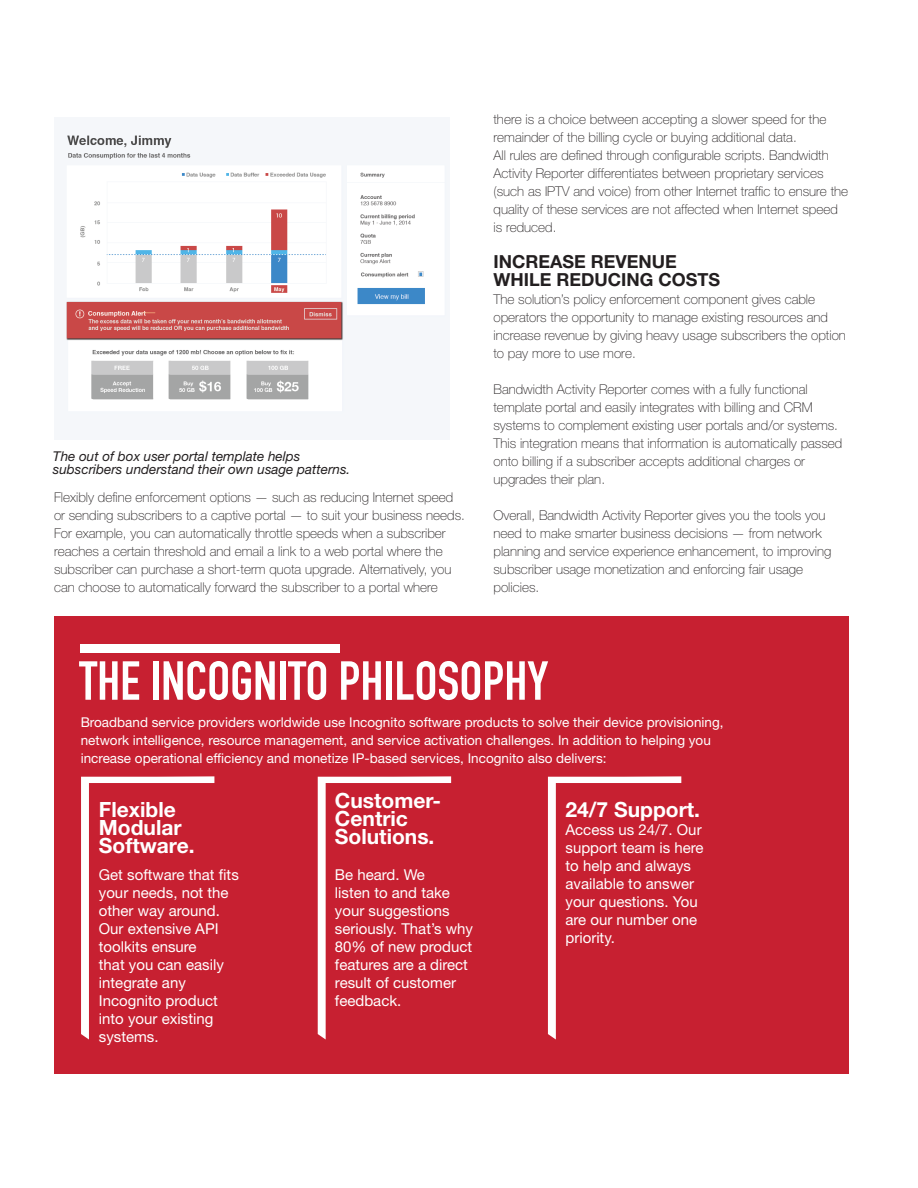
<style>
.page{position:relative;width:918px;height:1188px;background:#fff}
.page>*{position:absolute;margin:0;border:0;box-sizing:border-box;transform-origin:0 0}
.t1{font:54px "DIN Engschrift Std";color:#fff}
.t2{font:700 21px/18px "Helvetica Neue LT Std";color:#fff}
.t3{font:700 18px "Helvetica Neue LT Std";color:#231f20}
.t4{font:15px/18px "Helvetica Neue LT Std";color:#fff}
.t5{font:100 13.5px/18px "Helvetica Neue LT Std";color:#231f20}
.t6{font:13.5px/18px "Helvetica Neue LT Std";color:#fff}
.t7{font:italic 13.5px "Helvetica Neue LT Std";color:#231f20}
</style>
<div class="page">
<img style="left:66px;top:135px;width:381px;height:279px">
<div style="left:54px;top:616px;width:795px;height:457px;background:#c72031"></div>
<div style="left:80px;top:644px;width:259px;height:8px;background:#fff"></div>
<svg style="left:81px;top:776px;width:133px;height:264px"></svg>
<svg style="left:548px;top:776px;width:133px;height:264px"></svg>
<svg style="left:318px;top:776px;width:133px;height:264px"></svg>
<p class="t7" style="left:53px;top:448px;width:249px">The out of box user portal template helps</p>
<p class="t7" style="left:53px;top:461px;width:299px">subscribers understand their own usage patterns.</p>
<p class="t5" style="left:54px;top:488px;width:412px">Flexibly define enforcement options — such as reducing Internet speed or sending subscribers to a captive portal — to suit your business needs.<br>For example, you can automatically throttle speeds when a subscriber reaches a certain threshold and email a link to a web portal where the subscriber can purchase a short-term quota upgrade. Alternatively, you can choose to automatically forward the subscriber to a portal where</p>
<p class="t5" style="left:494px;top:110px;width:334px">there is a choice between accepting a slower speed for the remainder of the billing cycle or buying additional data.</p>
<p class="t5" style="left:494px;top:146px;width:356px">All rules are defined through configurable scripts. Bandwidth Activity Reporter differentiates between proprietary services (such as IPTV and voice) from other Internet traffic to ensure the quality of these services are not affected when Internet speed is reduced.</p>
<p class="t3" style="left:494px;top:250px;width:185px">INCREASE REVENUE</p>
<p class="t3" style="left:494px;top:268px;width:228px">WHILE REDUCING COSTS</p>
<p class="t5" style="left:494px;top:290px;width:354px">The solution’s policy enforcement component gives cable operators the opportunity to manage existing resources and increase revenue by giving heavy usage subscribers the option to pay more to use more.</p>
<p class="t5" style="left:494px;top:380px;width:350px">Bandwidth Activity Reporter comes with a fully functional template portal and easily integrates with billing and CRM systems to complement existing user portals and/or systems.<br>This integration means that information is automatically passed onto billing if a subscriber accepts additional charges or upgrades their plan.</p>
<p class="t5" style="left:494px;top:506px;width:339px">Overall, Bandwidth Activity Reporter gives you the tools you need to make smarter business decisions — from network planning and service experience enhancement, to improving subscriber usage monetization and enforcing fair usage policies.</p>
<p class="t1" style="left:79px;top:649px;width:471px">THE INCOGNITO PHILOSOPHY</p>
<p class="t6" style="left:81px;top:713px;width:644px">Broadband service providers worldwide use Incognito software products to solve their device provisioning, network intelligence, resource management, and service activation challenges. In addition to helping you increase operational efficiency and monetize IP-based services, Incognito also delivers:</p>
<p class="t2" style="left:99px;top:800px;width:97px">Flexible<br>Modular<br>Software.</p>
<p class="t4" style="left:99px;top:865px;width:141px">Get software that fits your needs, not the other way around.<br>Our extensive API toolkits ensure<br>that you can easily integrate any<br>Incognito product into your existing systems.</p>
<p class="t2" style="left:335px;top:791px;width:108px">Customer-<br>Centric<br>Solutions.</p>
<p class="t4" style="left:335px;top:865px;width:140px">Be heard. We<br>listen to and take your suggestions seriously. That’s why<br>80% of new product features are a direct result of customer feedback.</p>
<p class="t2" style="left:566px;top:800px;width:136px">24/7 Support.</p>
<p class="t4" style="left:566px;top:820px;width:140px">Access us 24/7. Our support team is here to help and always available to answer your questions. You are our number one priority.</p>
</div>
